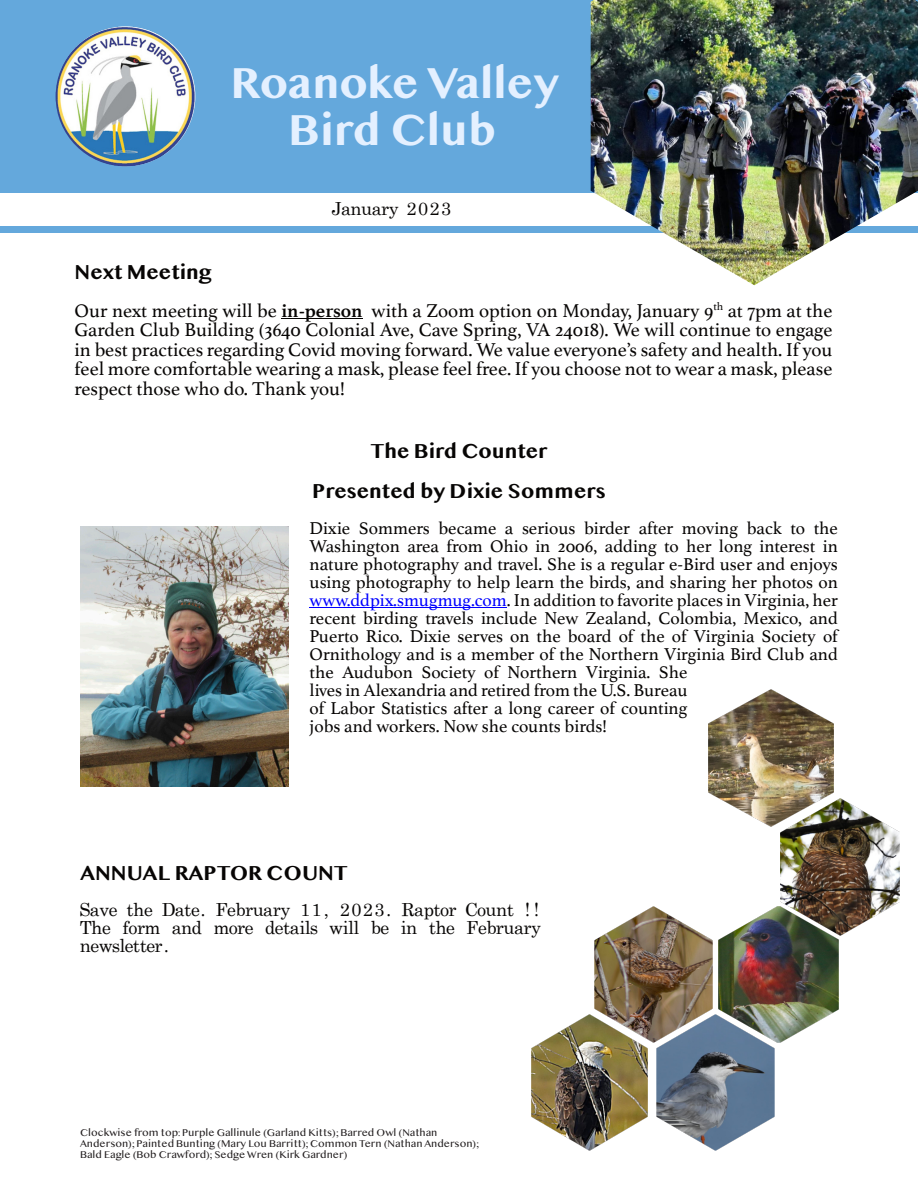
<style>
.page{position:relative;width:918px;height:1188px;background:#fff}
.page>*{position:absolute;margin:0;border:0;box-sizing:border-box;transform-origin:0 0}
.t1{font:700 45px/47px "Tamil MN";color:#e4f0ff;text-align:center}
.t2{font:700 21px/39.9px "Tamil MN";color:#070504;text-align:center}
.t3{font:19.5px/19.5px "Athelas";color:#070504;text-align:justify}
.t4{font:18px/18px "Athelas";color:#070504}
.t5{font:18px/18px "Apple Myungjo";color:#070504;text-align:justify}
.t6{font:10.5px/10.9px "Tamil MN";color:#231f20}
.s1{font-weight:700}
.s2{color:#00f}
</style>
<div class="page">
<div style="left:0;top:226px;width:918px;height:6px;background:#64a8dc"></div>
<div style="left:0;top:0;width:918px;height:193px;background:#64a8dc"></div>
<hr style="left:310px;top:607px;width:197px;height:1px;background:#00f">
<img style="left:56px;top:26px;width:139px;height:140px;border-radius:50%">
<img style="left:591px;top:0;width:327px;height:285px">
<hr style="left:281px;top:318px;width:82px;height:1px;background:#070504">
<img style="left:656px;top:1014px;width:119px;height:137px">
<img style="left:708px;top:690px;width:125px;height:136px">
<img style="left:780px;top:798px;width:120px;height:137px">
<img style="left:718px;top:907px;width:121px;height:135px">
<img style="left:531px;top:1014px;width:117px;height:137px">
<img style="left:594px;top:907px;width:119px;height:136px">
<img style="left:80px;top:527px;width:208px;height:260px">
<h1 class="t1" style="left:231px;top:63px;width:330px">Roanoke Valley<br>Bird Club</h1>
<p class="t5" style="left:332px;top:201px;width:122px">January 2023</p>
<p class="t2" style="left:75px;top:254px;width:138px">Next Meeting</p>
<p class="t3" style="left:75px;top:301px;width:759px">Our next meeting will be <span class="s1">in-person</span> with a Zoom option on Monday, January 9<sup>th</sup> at 7pm at the Garden Club Building (3640 Colonial Ave, Cave Spring, VA 24018). We will continue to engage in best practices regarding Covid moving forward. We value everyone’s safety and health. If you feel more comfortable wearing a mask, please feel free. If you choose not to wear a mask, please respect those who do. Thank you!</p>
<p class="t2" style="left:312px;top:433px;width:295px">The Bird Counter<br>Presented by Dixie Sommers</p>
<p class="t4" style="left:310px;top:519px;width:530px">Dixie Sommers became a serious birder after moving back to the Washington area from Ohio in 2006, adding to her long interest in nature photography and travel. She is a regular e-Bird user and enjoys using photography to help learn the birds, and sharing her photos on <span class="s2">www.ddpix.smugmug.com</span>. In addition to favorite places in Virginia, her recent birding travels include New Zealand, Colombia, Mexico, and Puerto Rico. Dixie serves on the board of the of Virginia Society of Ornithology and is a member of the Northern Virginia Bird Club and the Audubon Society of Northern Virginia. She<br>lives in Alexandria and retired from the U.S. Bureau<br>of Labor Statistics after a long career of counting<br>jobs and workers. Now she counts birds!</p>
<p class="t2" style="left:80px;top:855px;width:269px">ANNUAL RAPTOR COUNT</p>
<p class="t5" style="left:80px;top:902px;width:463px">Save the Date. February 11, 2023. Raptor Count !!<br>The form and more details will be in the February newsletter.</p>
<p class="t6" style="left:80px;top:1128px;width:400px">Clockwise from top: Purple Gallinule (Garland Kitts); Barred Owl (Nathan<br>Anderson); Painted Bunting (Mary Lou Barritt); Common Tern (Nathan Anderson);<br>Bald Eagle (Bob Crawford); Sedge Wren (Kirk Gardner)</p>
</div>
